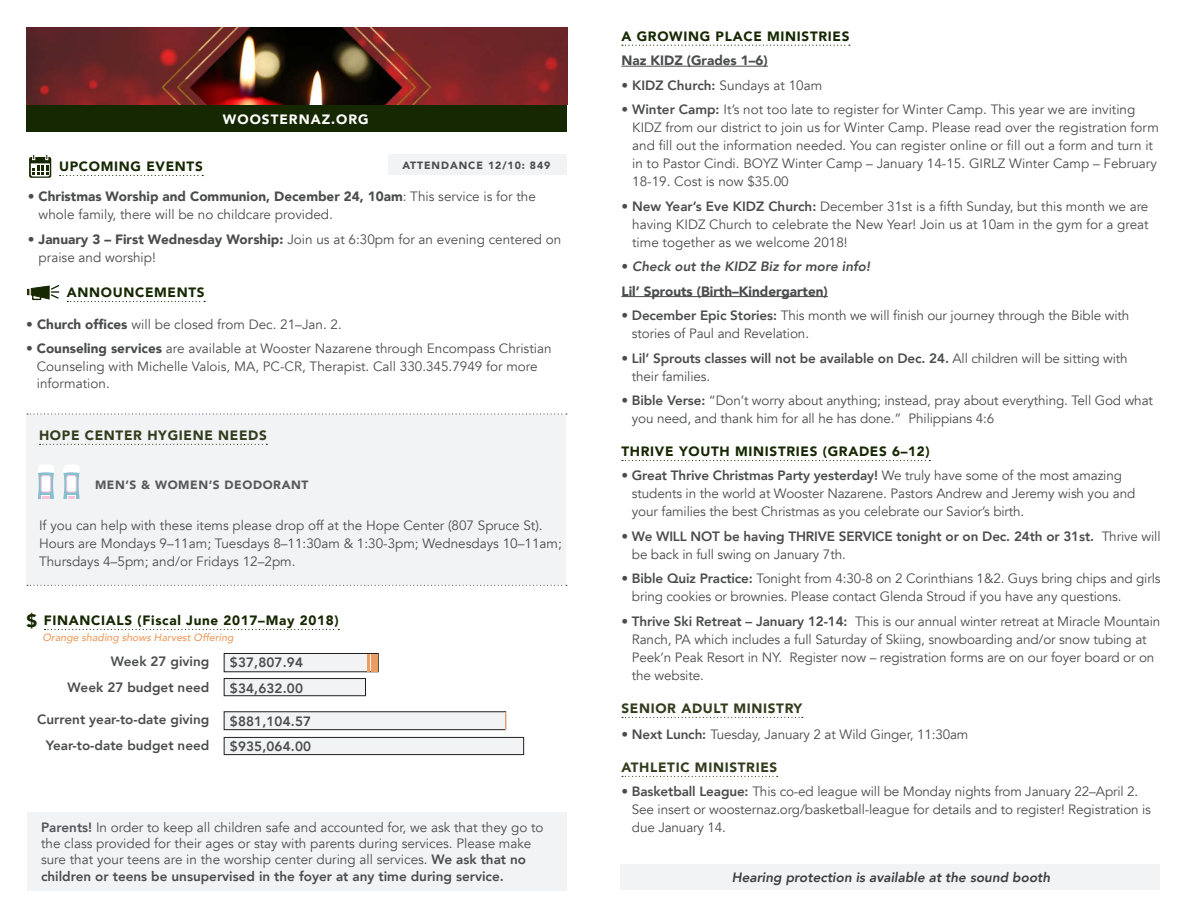
<style>
.page{position:relative;width:1188px;height:918px;background:#fff}
.page>*{position:absolute;margin:0;border:0;box-sizing:border-box;transform-origin:0 0}
.t1{font:900 18px "Avenir";color:#162802}
.Regular{font:13.5px/18px "Avenir";color:#4b4c4d}
.Regular-2{font:800 13.5px/18px "Avenir";letter-spacing:-.01em;color:#4b4c4d}
.t2{font:900 13.5px "Avenir";letter-spacing:.05em;color:#162802}
.Regular-3{font:900 13.5px "Avenir";letter-spacing:.05em;color:#313d1c}
.Regular-4{font:900 13.5px "Avenir";color:#4b4c4d}
.Regular-5{font:italic 800 13.5px "Avenir";color:#3e3e3f}
.Regular-6{font:italic 800 13.5px "Avenir";color:#4b4c4d}
.t3{font:900 13.5px "Avenir";letter-spacing:.075em;color:#fff}
.t4{font:900 12px "Avenir";letter-spacing:.05em;color:#57585a}
.Regular-7{font:italic 500 10.5px "Avenir";color:#ed9d60}
.Regular-8{font:900 10.5px "Avenir";letter-spacing:.09em;color:#4b4c4d}
.s1{font-weight:900}
.s2{font-weight:800;color:#54555a}
.s3{font-weight:800}
.s4{font-style:normal}
.s5{font-weight:400}
</style>
<div class="page">
<svg style="left:622px;top:45px;width:228px;height:1px"></svg>
<hr style="left:621px;top:66px;width:147px;height:1px;background:#4b4c4d">
<hr style="left:621px;top:296px;width:207px;height:1px;background:#4b4c4d">
<svg style="left:622px;top:460px;width:308px;height:1px"></svg>
<svg style="left:622px;top:717px;width:181px;height:1px"></svg>
<svg style="left:622px;top:776px;width:156px;height:1px"></svg>
<div style="left:620px;top:865px;width:540px;height:25px;background:#f2f3f4"></div>
<div style="left:26px;top:415px;width:540px;height:170px;background:#f2f3f4"></div>
<svg style="left:27px;top:585px;width:540px;height:1px"></svg>
<svg style="left:27px;top:413px;width:540px;height:2px"></svg>
<svg style="left:40px;top:444px;width:227px;height:1px"></svg>
<svg style="left:38px;top:465px;width:16px;height:34px"></svg>
<div style="left:41px;top:475px;width:10px;height:17px;background:#fff;border:1px solid #f8c3d7;border-radius:2px"></div>
<svg style="left:63px;top:465px;width:17px;height:34px"></svg>
<div style="left:66px;top:475px;width:11px;height:17px;background:#fff;border:1px solid #f8c3d7;border-radius:2px"></div>
<svg style="left:67px;top:301px;width:138px;height:1px"></svg>
<svg style="left:27px;top:285px;width:33px;height:15px"></svg>
<div style="left:32px;top:294px;width:9px;height:6px;border:1px solid #162802"></div>
<div style="left:27px;top:104px;width:540px;height:28px;background:#162802"></div>
<img style="left:27px;top:27px;width:540px;height:77px">
<svg style="left:45px;top:629px;width:294px;height:1px"></svg>
<div style="left:224px;top:712px;width:282px;height:18px;background:#f2f3f4"></div>
<div style="left:224px;top:712px;width:282px;height:18px;border:1px solid #231f20"></div>
<div style="left:224px;top:679px;width:142px;height:17px;background:#f2f3f4"></div>
<div style="left:224px;top:678px;width:142px;height:18px;border:1px solid #231f20"></div>
<div style="left:224px;top:737px;width:300px;height:18px;background:#f2f3f4"></div>
<div style="left:224px;top:737px;width:300px;height:18px;border:1px solid #231f20"></div>
<div style="left:224px;top:653px;width:154px;height:19px;background:#f2f3f4"></div>
<div style="left:224px;top:653px;width:154px;height:19px;border:1px solid #231f20"></div>
<svg style="left:367px;top:654px;width:11px;height:18px"></svg>
<div style="left:389px;top:154px;width:178px;height:21px;background:#f2f3f4"></div>
<svg style="left:29px;top:157px;width:22px;height:21px"></svg>
<svg style="left:31px;top:155px;width:19px;height:22px"></svg>
<svg style="left:60px;top:175px;width:143px;height:1px"></svg>
<div style="left:27px;top:812px;width:540px;height:79px;background:#f2f3f4"></div>
<svg style="left:505px;top:712px;width:1px;height:18px"></svg>
<p class="t3" style="left:223px;top:108px;width:147px">WOOSTERNAZ.ORG</p>
<p class="t2" style="left:59px;top:155px;width:145px">UPCOMING EVENTS</p>
<p class="Regular-8" style="left:402px;top:157px;width:150px">ATTENDANCE 12/10: 849</p>
<p class="Regular" style="left:39px;top:187px;width:499px;text-indent:-11px"><span class="s1">• Christmas Worship and Communion, December 24, 10am</span>: This service is for the whole family, there will be no childcare provided.</p>
<p class="Regular" style="left:39px;top:230px;width:524px;text-indent:-11px"><span class="s1">• January 3 – First Wednesday Worship:</span> Join us at 6:30pm for an evening centered on praise and worship!</p>
<p class="t2" style="left:67px;top:281px;width:139px">ANNOUNCEMENTS</p>
<p class="Regular" style="left:26px;top:315px;width:317px"><span class="s1">• Church offices</span> will be closed from Dec. 21–Jan. 2.</p>
<p class="Regular" style="left:26px;top:340px;width:527px;text-align:center">• <span class="s1">Counseling services</span> are available at Wooster Nazarene through Encompass Christian<br>Counseling with Michelle Valois, MA, PC-CR, Therapist. Call 330.345.7949 for more</p>
<p class="Regular" style="left:37px;top:374px;width:74px">information.</p>
<p class="Regular-3" style="left:39px;top:424px;width:229px">HOPE CENTER HYGIENE NEEDS</p>
<p class="t4" style="left:95px;top:474px;width:215px">MEN’S &amp; WOMEN’S DEODORANT</p>
<p class="Regular" style="left:39px;top:517px;width:524px">If you can help with these items please drop off at the Hope Center (807 Spruce St).<br>Hours are Mondays 9–11am; Tuesdays 8–11:30am &amp; 1:30-3pm; Wednesdays 10–11am;<br>Thursdays 4–5pm; and/or Fridays 12–2pm.</p>
<p class="t1" style="left:26px;top:605px;width:12px">$</p>
<p class="t2" style="left:44px;top:609px;width:296px">FINANCIALS (Fiscal June 2017–May 2018)</p>
<p class="Regular-2" style="left:111px;top:652px;width:100px">Week 27 giving</p>
<p class="Regular-2" style="left:68px;top:678px;width:143px">Week 27 budget need</p>
<p class="Regular-2" style="left:37px;top:710px;width:174px">Current year-to-date giving</p>
<p class="Regular-2" style="left:46px;top:737px;width:165px">Year-to-date budget need</p>
<p class="Regular-7" style="left:43px;top:632px;width:193px">Orange shading shows Harvest Offering</p>
<p class="Regular-2" style="left:230px;top:654px;width:75px">$37,807.94</p>
<p class="Regular-2" style="left:230px;top:679px;width:75px">$34,632.00</p>
<p class="Regular-2" style="left:230px;top:712px;width:83px">$881,104.57</p>
<p class="Regular-2" style="left:230px;top:737px;width:83px">$935,064.00</p>
<p class="Regular" style="left:41px;top:820px;width:504px;line-height:16.2px"><span class="s2">Parents!</span> In order to keep all children safe and accounted for, we ask that they go to the class provided for their ages or stay with parents during services. Please make sure that your teens are in the worship center during all services. <span class="s3">We ask that no children or teens be unsupervised in the foyer at any time during service.</span></p>
<p class="t2" style="left:621px;top:24px;width:230px">A GROWING PLACE MINISTRIES</p>
<p class="Regular-4" style="left:621px;top:49px;width:148px">Naz KIDZ (Grades 1–6)</p>
<p class="Regular" style="left:621px;top:76px;width:202px"><span class="s3">• KIDZ Church:</span> Sundays at 10am</p>
<p class="Regular" style="left:632px;top:101px;width:528px;text-indent:-11px"><span class="s3">• Winter Camp:</span> It’s not too late to register for Winter Camp. This year we are inviting KIDZ from our district to join us for Winter Camp. Please read over the registration form and fill out the information needed. You can register online or fill out a form and turn it in to Pastor Cindi. BOYZ Winter Camp – January 14-15. GIRLZ Winter Camp – February 18-19. Cost is now $35.00</p>
<p class="Regular" style="left:632px;top:197px;width:518px;text-align:justify;text-indent:-11px"><span class="s3">• New Year’s Eve KIDZ Church:</span> December 31st is a fifth Sunday, but this month we are having KIDZ Church to celebrate the New Year! Join us at 10am in the gym for a great time together as we welcome 2018!</p>
<p class="Regular-6" style="left:621px;top:258px;width:250px"><span class="s4">•</span> Check out the KIDZ Biz for more info!</p>
<p class="Regular-4" style="left:621px;top:279px;width:208px">Lil’ Sprouts (Birth–Kindergarten)</p>
<p class="Regular" style="left:632px;top:307px;width:499px;text-indent:-10px"><span class="s3">• December Epic Stories:</span> This month we will finish our journey through the Bible with stories of Paul and Revelation.</p>
<p class="Regular-2" style="left:632px;top:349px;width:497px;text-indent:-10px">• Lil’ Sprouts classes will not be available on Dec. 24. <span class="s5">All children will be sitting with their families.</span></p>
<p class="Regular" style="left:632px;top:392px;width:523px;text-indent:-10px"><span class="s3">• Bible Verse:</span> “Don’t worry about anything; instead, pray about everything. Tell God what you need, and thank him for all he has done.” Philippians 4:6</p>
<p class="t2" style="left:621px;top:440px;width:310px">THRIVE YOUTH MINISTRIES (GRADES 6–12)</p>
<p class="Regular" style="left:632px;top:467px;width:505px;text-indent:-10px"><span class="s3">• Great Thrive Christmas Party yesterday!</span> We truly have some of the most amazing students in the world at Wooster Nazarene. Pastors Andrew and Jeremy wish you and your families the best Christmas as you celebrate our Savior’s birth.</p>
<p class="Regular-2" style="left:632px;top:527px;width:530px;text-indent:-10px">• We WILL NOT be having THRIVE SERVICE tonight or on Dec. 24th or 31st. <span class="s5">Thrive will be back in full swing on January 7th.</span></p>
<p class="Regular" style="left:632px;top:570px;width:530px;text-indent:-10px"><span class="s3">• Bible Quiz Practice:</span> Tonight from 4:30-8 on 2 Corinthians 1&amp;2. Guys bring chips and girls bring cookies or brownies. Please contact Glenda Stroud if you have any questions.</p>
<p class="Regular" style="left:632px;top:613px;width:530px;text-indent:-10px"><span class="s3">• Thrive Ski Retreat – January 12-14:</span> This is our annual winter retreat at Miracle Mountain Ranch, PA which includes a full Saturday of Skiing, snowboarding and/or snow tubing at Peek’n Peak Resort in NY. Register now – registration forms are on our foyer board or on the website.</p>
<p class="Regular-3" style="left:621px;top:697px;width:182px">SENIOR ADULT MINISTRY</p>
<p class="Regular" style="left:621px;top:726px;width:349px"><span class="s3">• Next Lunch:</span> Tuesday, January 2 at Wild Ginger, 11:30am</p>
<p class="Regular-3" style="left:621px;top:756px;width:157px">ATHLETIC MINISTRIES</p>
<p class="Regular" style="left:632px;top:783px;width:521px;text-indent:-10px"><span class="s3">• Basketball League:</span> This co-ed league will be Monday nights from January 22–April 2.<br>See insert or woosternaz.org/basketball-league for details and to register! Registration is due January 14.</p>
<p class="Regular-5" style="left:732px;top:870px;width:320px">Hearing protection is available at the sound booth</p>
</div>
